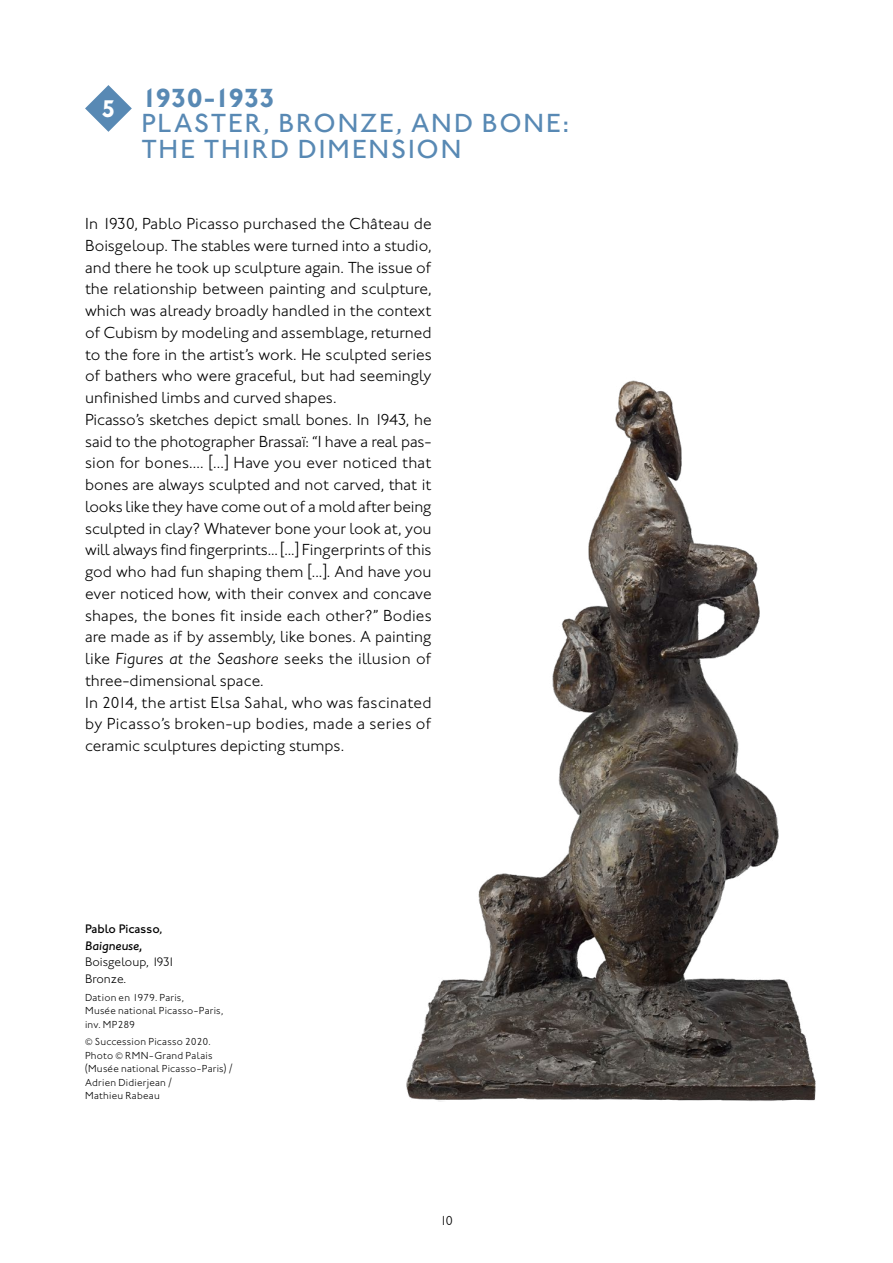
<style>
.page{position:relative;width:893px;height:1263px;background:#fff}
.page>*{position:absolute;margin:0;border:0;box-sizing:border-box;transform-origin:0 0}
.t1{font:500 27px/25.5px "Johnston ITC";letter-spacing:.065em;color:#5889b4}
.t2{font:700 27px "Johnston ITC";letter-spacing:-.03em;color:#5889b4}
.t3{font:700 24.9px "Johnston ITC";color:#fff}
.t4{font:300 16.5px/21.8px "Johnston ITC";color:#000}
.t5{font:300 13.5px "Johnston ITC";color:#000}
.t6{font:300 12.75px/16.5px "Johnston ITC";color:#000}
.t7{font:500 12.75px "Johnston ITC";color:#000}
.t8{font:italic 500 12.75px "Johnston ITC Pro";color:#000}
.t9{font:300 10.5px/13.5px "Johnston ITC";letter-spacing:.025em;color:#000}
.s1{font-family:"Johnston ITC Pro";font-style:italic}
</style>
<div class="page">
<img style="left:406px;top:380px;width:410px;height:722px">
<svg style="left:85px;top:85px;width:47px;height:47px"></svg>
<h2 class="t3" style="left:101px;top:93px;width:16px">5</h2>
<h1 class="t2" style="left:141px;top:81px;width:135px">1930-1933</h1>
<h1 class="t1" style="left:141px;top:110px;width:429px">PLASTER, BRONZE, AND BONE:<br>THE THIRD DIMENSION</h1>
<p class="t4" style="left:85px;top:213px;width:348px">In 1930, Pablo Picasso purchased the Château de Boisgeloup. The stables were turned into a studio, and there he took up sculpture again. The issue of the relationship between painting and sculpture, which was already broadly handled in the context of Cubism by modeling and assemblage, returned to the fore in the artist’s work. He sculpted series of bathers who were graceful, but had seemingly unfinished limbs and curved shapes.<br>Picasso’s sketches depict small bones. In 1943, he said to the photographer Brassaï: “I have a real pas&shy;sion for bones.... [...] Have you ever noticed that bones are always sculpted and not carved, that it looks like they have come out of a mold after being sculpted in clay? Whatever bone your look at, you will always find fingerprints... [...] Fingerprints of this god who had fun shaping them [...]. And have you ever noticed how, with their convex and concave shapes, the bones fit inside each other?” Bodies are made as if by assembly, like bones. A painting like <span class="s1">Figures at the Seashore</span> seeks the illusion of three-dimensional space.<br>In 2014, the artist Elsa Sahal, who was fascinated by Picasso’s broken-up bodies, made a series of ceramic sculptures depicting stumps.</p>
<p class="t7" style="left:85px;top:921px;width:79px">Pablo Picasso,</p>
<p class="t8" style="left:85px;top:938px;width:59px">Baigneuse,</p>
<p class="t6" style="left:85px;top:954px;width:92px">Boisgeloup, 1931<br>Bronze.</p>
<p class="t9" style="left:85px;top:990px;width:140px">Dation en 1979. Paris,<br>Musée national Picasso-Paris, inv. MP289</p>
<p class="t9" style="left:85px;top:1035px;width:149px">© Succession Picasso 2020.<br>Photo © RMN-Grand Palais (Musée national Picasso-Paris) /<br>Adrien Didierjean /<br>Mathieu Rabeau</p>
<p class="t5" style="left:440px;top:1213px;width:15px">10</p>
</div>
